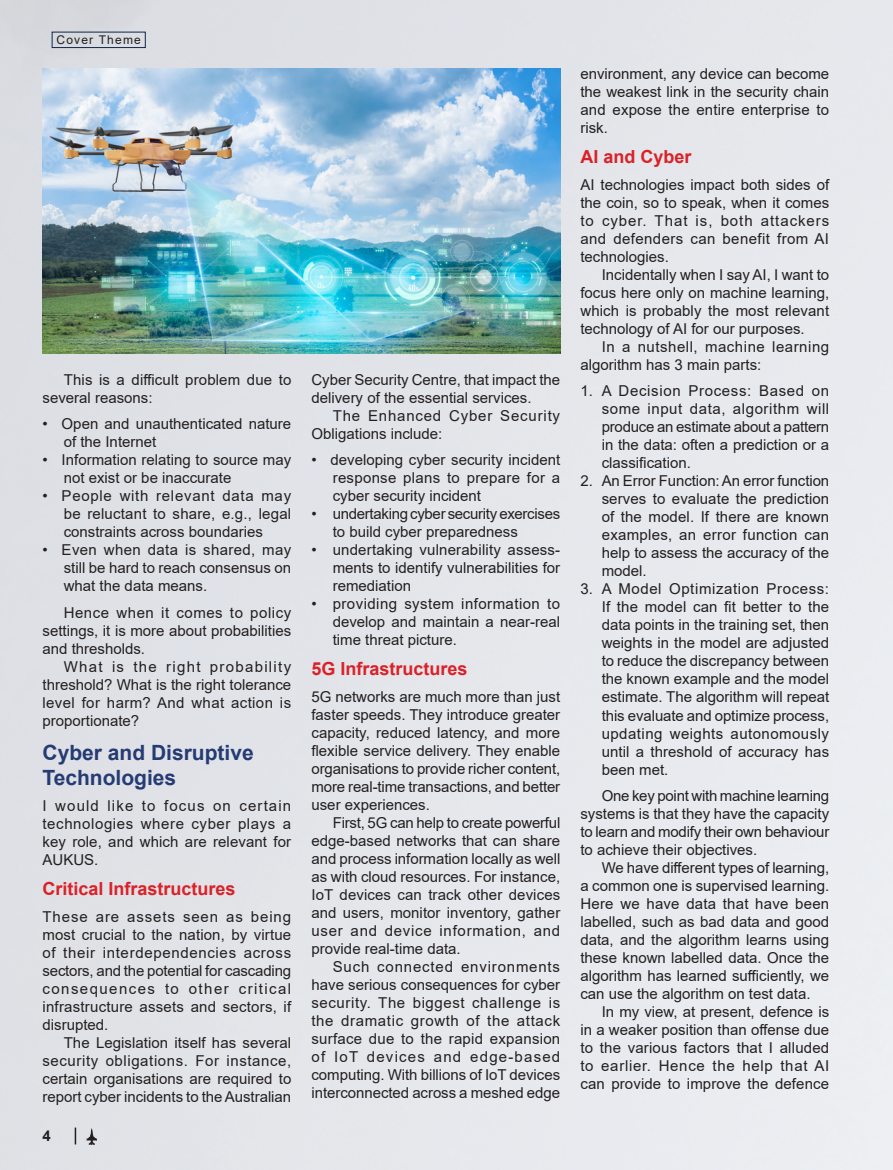
<style>
.page{position:relative;width:893px;height:1170px;background:#fff}
.page>*{position:absolute;margin:0;border:0;box-sizing:border-box;transform-origin:0 0}
.Body_text{font:700 21px/25.2px "Arial";color:#253b73}
.Body_text-2{font:700 18px "Arial";color:#da2128}
.Body_text-3{font:15px/18px "Arial";color:#231f20;text-align:justify}
.Body_text-4{font:15px/18px "Arial";letter-spacing:-.02em;color:#231f20}
.Body_text-5{font:15px/18px "Arial";letter-spacing:.035em;color:#231f20}
.Body_text-6{font:15px/18px "Arial";letter-spacing:.055em;color:#231f20}
.t1{font:700 15px "Arial";color:#231f20}
.t2{font:12px "Arial";letter-spacing:.1em;color:#231f20}
</style>
<div class="page">
<div style="left:0;top:0;width:893px;height:1169px;background:#e5e7eb"></div>
<svg style="left:75px;top:1127px;width:1px;height:17px"></svg>
<img style="left:86px;top:1127px;width:12px;height:17px">
<div style="left:52px;top:32px;width:93px;height:16px;border:1px solid #102549"></div>
<img style="left:43px;top:68px;width:517px;height:285px">
<p class="t2" style="left:56px;top:32px;width:86px">Cover Theme</p>
<p class="Body_text-3" style="left:43px;top:370px;width:250px;text-indent:21px">This is a difficult problem due to several reasons:</p>
<p class="Body_text-3" style="left:64px;top:415px;width:229px;text-indent:-21px">• Open and unauthenticated nature of the Internet</p>
<p class="Body_text-3" style="left:64px;top:451px;width:229px;text-indent:-21px">• Information relating to source may not exist or be inaccurate</p>
<p class="Body_text-3" style="left:64px;top:487px;width:229px;text-indent:-21px">• People with relevant data may be reluctant to share, e.g., legal constraints across boundaries</p>
<p class="Body_text-3" style="left:64px;top:541px;width:229px;text-indent:-21px">• Even when data is shared, may still be hard to reach consensus on what the data means.</p>
<p class="Body_text-3" style="left:43px;top:603px;width:250px;text-indent:21px">Hence when it comes to policy settings, it is more about probabilities and thresholds.</p>
<p class="Body_text-3" style="left:43px;top:657px;width:250px;text-indent:21px">What is the right probability threshold? What is the right tolerance level for harm? And what action is proportionate?</p>
<p class="Body_text" style="left:43px;top:739px;width:213px">Cyber and Disruptive<br>Technologies</p>
<p class="Body_text-3" style="left:43px;top:796px;width:250px">I would like to focus on certain technologies where cyber plays a key role, and which are relevant for AUKUS.</p>
<p class="Body_text-2" style="left:43px;top:876px;width:195px">Critical Infrastructures</p>
<p class="Body_text-3" style="left:43px;top:907px;width:250px">These are assets seen as being most crucial to the nation, by virtue of their interdependencies across sectors, and the potential for cascading consequences to other critical infrastructure assets and sectors, if disrupted.</p>
<p class="Body_text-3" style="left:43px;top:1033px;width:250px;text-indent:21px">The Legislation itself has several security obligations. For instance, certain organisations are required to report cyber incidents to the Australian</p>
<p class="t1" style="left:43px;top:1125px;width:10px">4</p>
<p class="Body_text-3" style="left:311px;top:370px;width:250px">Cyber Security Centre, that impact the delivery of the essential services.</p>
<p class="Body_text-6" style="left:311px;top:406px;width:250px;text-indent:21px">The Enhanced Cyber Security<br>Obligations include:</p>
<p class="Body_text-3" style="left:333px;top:451px;width:229px;text-indent:-21px">• developing cyber security incident response plans to prepare for a cyber security incident</p>
<p class="Body_text-4" style="left:333px;top:505px;width:229px;text-indent:-21px">• undertaking cyber security exercises to build cyber preparedness</p>
<p class="Body_text-3" style="left:333px;top:541px;width:229px;text-indent:-21px">• undertaking vulnerability assess&shy;ments to identify vulnerabilities for remediation</p>
<p class="Body_text-3" style="left:333px;top:595px;width:229px;text-indent:-21px">• providing system information to develop and maintain a near-real time threat picture.</p>
<p class="Body_text-2" style="left:311px;top:656px;width:158px">5G Infrastructures</p>
<p class="Body_text-3" style="left:311px;top:687px;width:250px">5G networks are much more than just faster speeds. They introduce greater capacity, reduced latency, and more flexible service delivery. They enable organisations to provide richer content, more real-time transactions, and better user experiences.</p>
<p class="Body_text-3" style="left:311px;top:813px;width:250px;text-indent:21px">First, 5G can help to create powerful edge-based networks that can share and process information locally as well as with cloud resources. For instance, IoT devices can track other devices and users, monitor inventory, gather user and device information, and provide real-time data.</p>
<p class="Body_text-3" style="left:311px;top:957px;width:250px;text-indent:21px">Such connected environments have serious consequences for cyber security. The biggest challenge is the dramatic growth of the attack surface due to the rapid expansion of IoT devices and edge-based computing. With billions of IoT devices interconnected across a meshed edge</p>
<p class="Body_text-3" style="left:580px;top:65px;width:250px">environment, any device can become the weakest link in the security chain and expose the entire enterprise to risk.</p>
<p class="Body_text-2" style="left:580px;top:144px;width:113px">AI and Cyber</p>
<p class="Body_text-3" style="left:580px;top:175px;width:250px">AI technologies impact both sides of the coin, so to speak, when it comes to cyber. That is, both attackers and defenders can benefit from AI technologies.</p>
<p class="Body_text-3" style="left:580px;top:265px;width:250px;text-indent:21px">Incidentally when I say AI, I want to focus here only on machine learning, which is probably the most relevant technology of AI for our purposes.</p>
<p class="Body_text-5" style="left:580px;top:337px;width:250px;text-indent:21px">In a nutshell, machine learning algorithm has 3 main parts:</p>
<p class="Body_text-3" style="left:602px;top:382px;width:229px;text-indent:-21px">1. A Decision Process: Based on some input data, algorithm will produce an estimate about a pattern in the data: often a prediction or a classification.</p>
<p class="Body_text-3" style="left:602px;top:472px;width:229px;text-indent:-21px">2. An Error Function: An error function serves to evaluate the prediction of the model. If there are known examples, an error function can help to assess the accuracy of the model.</p>
<p class="Body_text-3" style="left:602px;top:580px;width:229px;text-indent:-21px">3. A Model Optimization Process:<br>If the model can fit better to the data points in the training set, then weights in the model are adjusted to reduce the discrepancy between the known example and the model estimate. The algorithm will repeat this evaluate and optimize process, updating weights autonomously until a threshold of accuracy has been met.</p>
<p class="Body_text-3" style="left:580px;top:786px;width:250px;text-indent:21px">One key point with machine learning systems is that they have the capacity to learn and modify their own behaviour to achieve their objectives.</p>
<p class="Body_text-3" style="left:580px;top:858px;width:250px;text-indent:21px">We have different types of learning, a common one is supervised learning.<br>Here we have data that have been labelled, such as bad data and good data, and the algorithm learns using these known labelled data. Once the algorithm has learned sufficiently, we can use the algorithm on test data.</p>
<p class="Body_text-3" style="left:580px;top:1002px;width:250px;text-indent:21px">In my view, at present, defence is in a weaker position than offense due to the various factors that I alluded to earlier. Hence the help that AI can provide to improve the defence</p>
</div>
